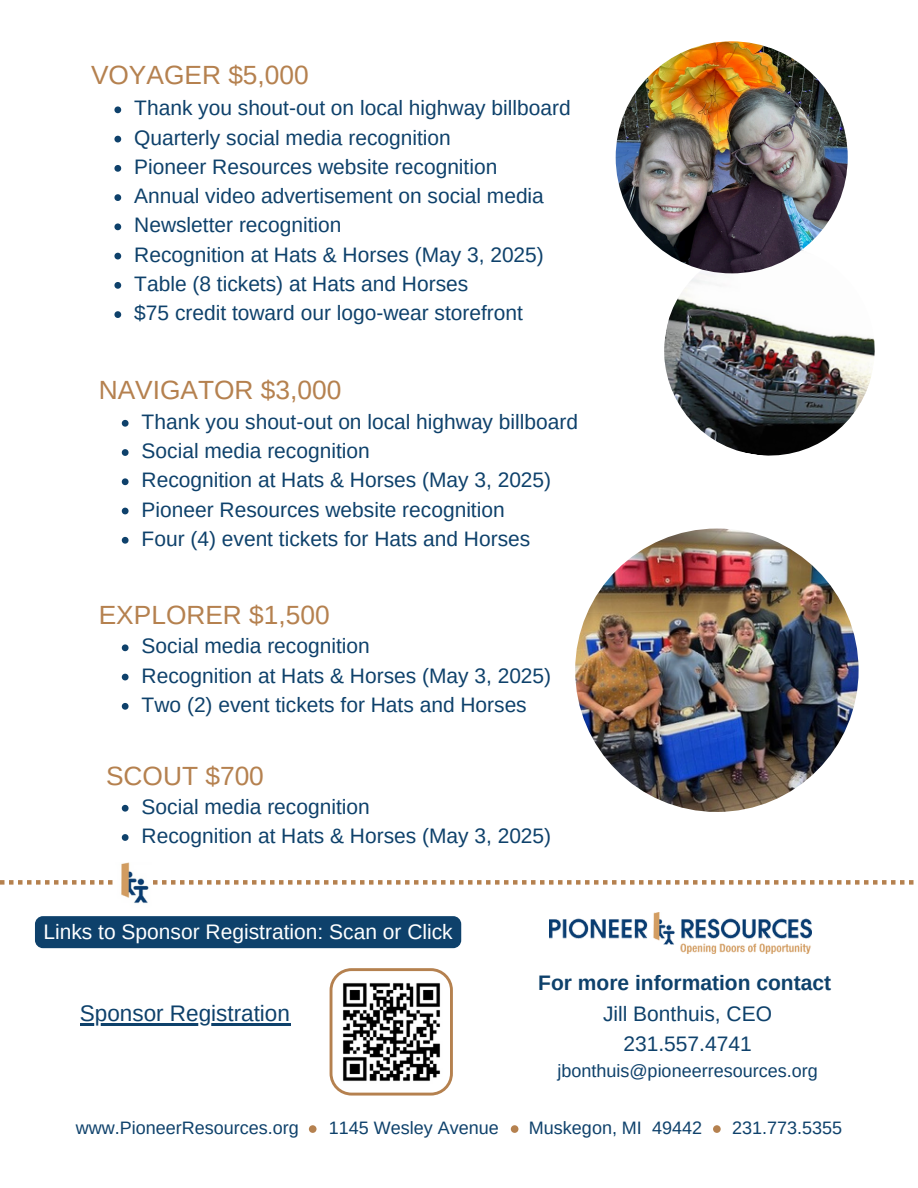
<style>
.page{position:relative;width:918px;height:1188px;background:#fff}
.page>*{position:absolute;margin:0;border:0;box-sizing:border-box;transform-origin:0 0}
.t1{font:26.25px "Arimo";color:#b5814f}
.t2{font:22.5px "Arimo";color:#0e416b}
.t3{font:21px "Arimo";color:#0e416b}
.t4{font:21px "Arimo";color:#fff}
.t5{font:700 21px "Arimo";color:#0e416b}
.t6{font:18px "Arimo";color:#0e416b}
</style>
<div class="page">
<img style="left:575px;top:529px;width:284px;height:283px;border-radius:50%">
<img style="left:656px;top:241px;width:219px;height:215px">
<img style="left:616px;top:41px;width:232px;height:232px;border-radius:50%">
<svg style="left:330px;top:968px;width:123px;height:128px"></svg>
<div style="left:35px;top:916px;width:426px;height:32px;background:#0e416b;border-radius:8px"></div>
<svg style="left:0;top:880px;width:914px;height:5px"></svg>
<img style="left:116px;top:862px;width:36px;height:42px">
<div style="left:309px;top:1125px;width:8px;height:8px;background:#b5814f;border-radius:50%"></div>
<div style="left:511px;top:1125px;width:7px;height:8px;background:#b5814f;border-radius:50%"></div>
<div style="left:713px;top:1125px;width:8px;height:8px;background:#b5814f;border-radius:50%"></div>
<img style="left:549px;top:912px;width:262px;height:42px">
<svg style="left:122px;top:420px;width:7px;height:7px"></svg>
<svg style="left:122px;top:449px;width:7px;height:7px"></svg>
<svg style="left:122px;top:478px;width:7px;height:7px"></svg>
<svg style="left:122px;top:508px;width:7px;height:6px"></svg>
<svg style="left:122px;top:537px;width:7px;height:7px"></svg>
<svg style="left:122px;top:644px;width:7px;height:7px"></svg>
<svg style="left:122px;top:674px;width:7px;height:6px"></svg>
<svg style="left:122px;top:703px;width:7px;height:7px"></svg>
<svg style="left:122px;top:805px;width:7px;height:7px"></svg>
<svg style="left:122px;top:834px;width:7px;height:7px"></svg>
<svg style="left:114px;top:106px;width:7px;height:7px"></svg>
<svg style="left:114px;top:136px;width:7px;height:6px"></svg>
<svg style="left:114px;top:165px;width:7px;height:7px"></svg>
<svg style="left:114px;top:194px;width:7px;height:7px"></svg>
<svg style="left:114px;top:223px;width:7px;height:7px"></svg>
<svg style="left:114px;top:253px;width:7px;height:6px"></svg>
<svg style="left:114px;top:282px;width:7px;height:7px"></svg>
<svg style="left:114px;top:311px;width:7px;height:7px"></svg>
<hr style="left:80px;top:1023px;width:210px;height:2px;background:#0e416b">
<p class="t1" style="left:91px;top:60px;width:219px">VOYAGER $5,000</p>
<p class="t3" style="left:134px;top:96px;width:438px">Thank you shout-out on local highway billboard</p>
<p class="t3" style="left:134px;top:126px;width:318px">Quarterly social media recognition</p>
<p class="t3" style="left:134px;top:155px;width:365px">Pioneer Resources website recognition</p>
<p class="t3" style="left:134px;top:184px;width:411px">Annual video advertisement on social media</p>
<h2 class="t3" style="left:134px;top:213px;width:209px">Newsletter recognition</h2>
<p class="t3" style="left:134px;top:243px;width:411px">Recognition at Hats &amp; Horses (May 3, 2025)</p>
<h2 class="t3" style="left:134px;top:272px;width:335px">Table (8 tickets) at Hats and Horses</h2>
<p class="t3" style="left:134px;top:301px;width:390px">$75 credit toward our logo-wear storefront</p>
<h1 class="t1" style="left:99px;top:375px;width:244px">NAVIGATOR $3,000</h1>
<p class="t3" style="left:142px;top:410px;width:438px">Thank you shout-out on local highway billboard</p>
<p class="t3" style="left:142px;top:439px;width:230px">Social media recognition</p>
<p class="t3" style="left:142px;top:468px;width:411px">Recognition at Hats &amp; Horses (May 3, 2025)</p>
<p class="t3" style="left:142px;top:498px;width:365px">Pioneer Resources website recognition</p>
<p class="t3" style="left:142px;top:527px;width:390px">Four (4) event tickets for Hats and Horses</p>
<p class="t1" style="left:99px;top:601px;width:232px">EXPLORER $1,500</p>
<p class="t3" style="left:142px;top:634px;width:230px">Social media recognition</p>
<p class="t3" style="left:142px;top:664px;width:411px">Recognition at Hats &amp; Horses (May 3, 2025)</p>
<p class="t3" style="left:142px;top:693px;width:387px">Two (2) event tickets for Hats and Horses</p>
<p class="t1" style="left:106px;top:762px;width:159px">SCOUT $700</p>
<p class="t3" style="left:142px;top:795px;width:230px">Social media recognition</p>
<h1 class="t3" style="left:142px;top:824px;width:411px">Recognition at Hats &amp; Horses (May 3, 2025)</h1>
<p class="t4" style="left:43px;top:920px;width:411px">Links to Sponsor Registration: Scan or Click</p>
<p class="t2" style="left:80px;top:1001px;width:211px">Sponsor Registration</p>
<p class="t5" style="left:538px;top:971px;width:294px">For more information contact</p>
<p class="t3" style="left:603px;top:1002px;width:171px">Jill Bonthuis, CEO</p>
<p class="t3" style="left:623px;top:1032px;width:130px">231.557.4741</p>
<h1 class="t6" style="left:557px;top:1061px;width:262px">jbonthuis@pioneerresources.org</h1>
<p class="t6" style="left:76px;top:1118px;width:225px">www.PioneerResources.org</p>
<p class="t6" style="left:329px;top:1118px;width:172px">1145 Wesley Avenue</p>
<p class="t6" style="left:529px;top:1118px;width:175px">Muskegon, MI 49442</p>
<p class="t6" style="left:732px;top:1118px;width:112px">231.773.5355</p>
</div>
